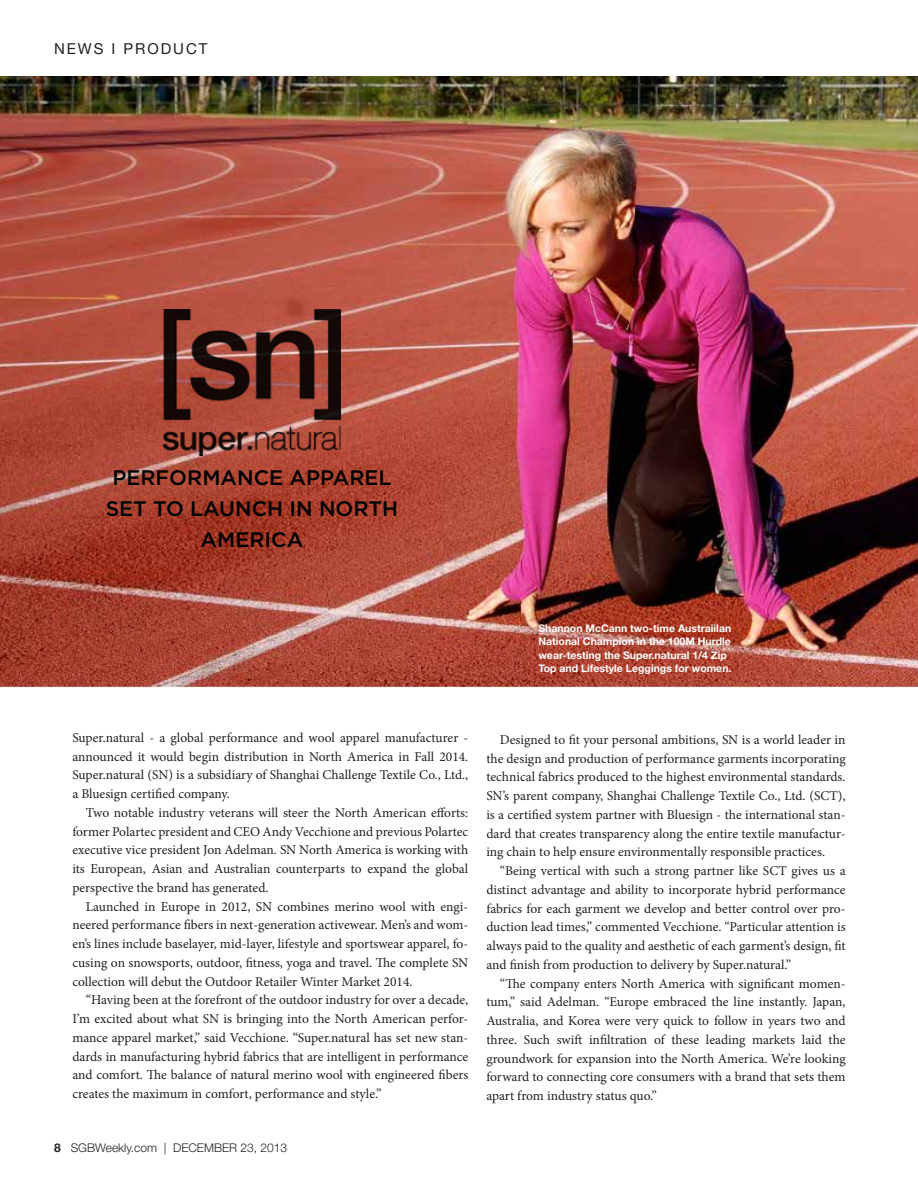
<style>
.page{position:relative;width:918px;height:1188px;background:#fff}
.page>*{position:absolute;margin:0;border:0;box-sizing:border-box;transform-origin:0 0}
.t1{font:500 21px "Gotham";color:#000101}
.t2{font:15px "Helvetica Neue";letter-spacing:.13em;color:#231f20}
.t3{font:13.5px/18.8px "Minion Pro";color:#231f20;text-align:justify}
.t4{font:300 12px "Helvetica Neue";color:#231f20}
.t5{font:700 10.5px/13.5px "Helvetica Neue";color:#fff}
.s1{font-weight:700}
</style>
<div class="page">
<img style="left:0;top:77px;width:918px;height:611px">
<img style="left:164px;top:309px;width:176px;height:146px">
<p class="t2" style="left:54px;top:36px;width:155px">NEWS I PRODUCT</p>
<h1 class="t1" style="left:112px;top:464px;width:193px">PERFORMANCE APP</h1>
<h1 class="t1" style="left:333px;top:464px;width:60px">AREL</h1>
<h1 class="t1" style="left:106px;top:495px;width:294px">SET TO LAUNCH IN NORTH</h1>
<h1 class="t1" style="left:201px;top:525px;width:104px">AMERICA</h1>
<p class="t5" style="left:538px;top:621px;width:195px">Shannon McCann two-time Austraiilan National Champion in the 100M Hurdle wear-testing the Super.natural 1/4 Zip Top and Lifestyle Leggings for women.</p>
<p class="t3" style="left:72px;top:728px;width:398px">Super.natural - a global performance and wool apparel manufacturer - announced it would begin distribution in North America in Fall 2014.<br>Super.natural (SN) is a subsidiary of Shanghai Challenge Textile Co., Ltd., a Bluesign certified company.</p>
<p class="t3" style="left:72px;top:803px;width:398px;text-indent:14px">Two notable industry veterans will steer the North American efforts: former Polartec president and CEO Andy Vecchione and previous Polartec executive vice president Jon Adelman. SN North America is working with its European, Asian and Australian counterparts to expand the global perspective the brand has generated.</p>
<p class="t3" style="left:72px;top:897px;width:398px;text-indent:14px">Launched in Europe in 2012, SN combines merino wool with engi&shy;neered performance fibers in next-generation activewear. Men’s and wom&shy;en’s lines include baselayer, mid-layer, lifestyle and sportswear apparel, fo&shy;cusing on snowsports, outdoor, fitness, yoga and travel. The complete SN collection will debut the Outdoor Retailer Winter Market 2014.</p>
<p class="t3" style="left:72px;top:991px;width:398px;text-indent:14px">“Having been at the forefront of the outdoor industry for over a decade, I’m excited about what SN is bringing into the North American perfor&shy;mance apparel market,” said Vecchione. “Super.natural has set new stan&shy;dards in manufacturing hybrid fabrics that are intelligent in performance and comfort. The balance of natural merino wool with engineered fibers creates the maximum in comfort, performance and style.”</p>
<p class="t4" style="left:54px;top:1140px;width:235px"><span class="s1">8</span> SGBWeekly.com | DECEMBER 23, 2013</p>
<p class="t3" style="left:486px;top:730px;width:361px;text-indent:14px">Designed to fit your personal ambitions, SN is a world leader in the design and production of performance garments incorporating technical fabrics produced to the highest environmental standards.<br>SN’s parent company, Shanghai Challenge Textile Co., Ltd. (SCT), is a certified system partner with Bluesign - the international stan&shy;dard that creates transparency along the entire textile manufactur&shy;ing chain to help ensure environmentally responsible practices.</p>
<p class="t3" style="left:486px;top:861px;width:361px;text-indent:14px">“Being vertical with such a strong partner like SCT gives us a distinct advantage and ability to incorporate hybrid performance fabrics for each garment we develop and better control over pro&shy;duction lead times,” commented Vecchione. “Particular attention is always paid to the quality and aesthetic of each garment’s design, fit and finish from production to delivery by Super.natural.”</p>
<p class="t3" style="left:486px;top:974px;width:361px;text-indent:14px">“The company enters North America with significant momen&shy;tum,” said Adelman. “Europe embraced the line instantly. Japan, Australia, and Korea were very quick to follow in years two and three. Such swift infiltration of these leading markets laid the groundwork for expansion into the North America. We’re looking forward to connecting core consumers with a brand that sets them apart from industry status quo.”</p>
</div>
